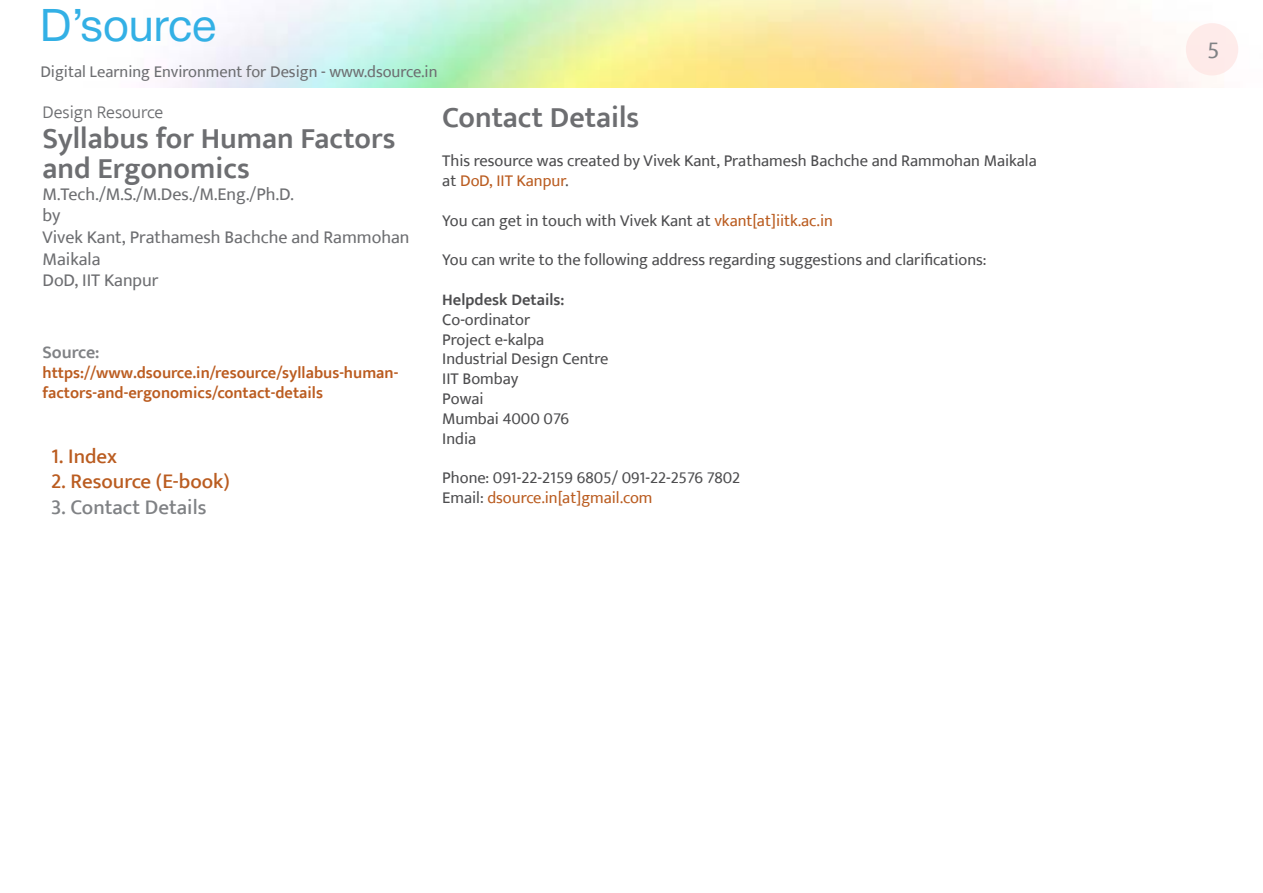
<style>
.page{position:relative;width:1263px;height:893px;background:#fff}
.page>*{position:absolute;margin:0;border:0;box-sizing:border-box;transform-origin:0 0}
.t1{font:45px "Helvetica Neue";color:#33b0e5}
.t2{font:600 30px/30px "Ek Mukta";color:#6d6e71}
.t3{font:24px "Ek Mukta";color:#808285}
.t4{font:500 21px "Ek Mukta";color:#ba5c20}
.t5{font:500 21px "Ek Mukta";color:#808285}
.t6{font:18px/21.6px "Ek Mukta";color:#6d6e71}
.t7{font:300 18px "Ek Mukta";color:#6d6e71}
.t8{font:600 18px "Ek Mukta";color:#808285}
.t9{font:16.5px/19.8px "Ek Mukta";color:#4d4d4f}
.t10{font:600 16.5px/19.8px "Ek Mukta";color:#bb5c20}
.t11{font:16.5px "Ek Mukta";color:#6d6e71}
.t12{font:600 16.5px "Ek Mukta";color:#4d4d4f}
.s1{color:#ba5c20}
</style>
<div class="page">
<div style="left:1186px;top:23px;width:52px;height:52px;background:#feebea;border-radius:50%"></div>
<h1 class="t1" style="left:40px;top:-7px;width:178px">D’source</h1>
<p class="t11" style="left:40px;top:62px;width:399px">Digital Learning Environment for Design - www.dsource.in</p>
<p class="t7" style="left:43px;top:101px;width:122px">Design Resource</p>
<h2 class="t2" style="left:43px;top:123px;width:354px">Syllabus for Human Factors and Ergonomics</h2>
<p class="t6" style="left:43px;top:183px;width:368px">M.Tech./M.S./M.Des./M.Eng./Ph.D.<br>by<br>Vivek Kant, Prathamesh Bachche and Rammohan<br>Maikala<br>DoD, IIT Kanpur</p>
<p class="t8" style="left:43px;top:342px;width:59px">Source:</p>
<p class="t10" style="left:43px;top:363px;width:357px">https://www.dsource.in/resource/syllabus-human&shy;factors-and-ergonomics/contact-details</p>
<p class="t4" style="left:51px;top:444px;width:67px">1. Index</p>
<p class="t4" style="left:51px;top:469px;width:180px">2. Resource (E-book)</p>
<p class="t5" style="left:51px;top:494px;width:157px">3. Contact Details</p>
<h2 class="t2" style="left:442px;top:101px;width:199px">Contact Details</h2>
<p class="t9" style="left:442px;top:151px;width:596px">This resource was created by Vivek Kant, Prathamesh Bachche and Rammohan Maikala at <span class="s1">DoD, IIT Kanpur</span>.</p>
<p class="t9" style="left:442px;top:210px;width:392px">You can get in touch with Vivek Kant at <span class="s1">vkant[at]iitk.ac.in</span></p>
<p class="t9" style="left:442px;top:250px;width:546px">You can write to the following address regarding suggestions and clarifications:</p>
<p class="t12" style="left:442px;top:290px;width:124px">Helpdesk Details:</p>
<p class="t9" style="left:442px;top:309px;width:168px">Co-ordinator<br>Project e-kalpa<br>Industrial Design Centre<br>IIT Bombay<br>Powai<br>Mumbai 4000 076<br>India</p>
<p class="t9" style="left:442px;top:468px;width:299px">Phone: 091-22-2159 6805/ 091-22-2576 7802<br>Email: <span class="s1">dsource.in[at]gmail.com</span></p>
<h3 class="t3" style="left:1207px;top:35px;width:14px">5</h3>
</div>
